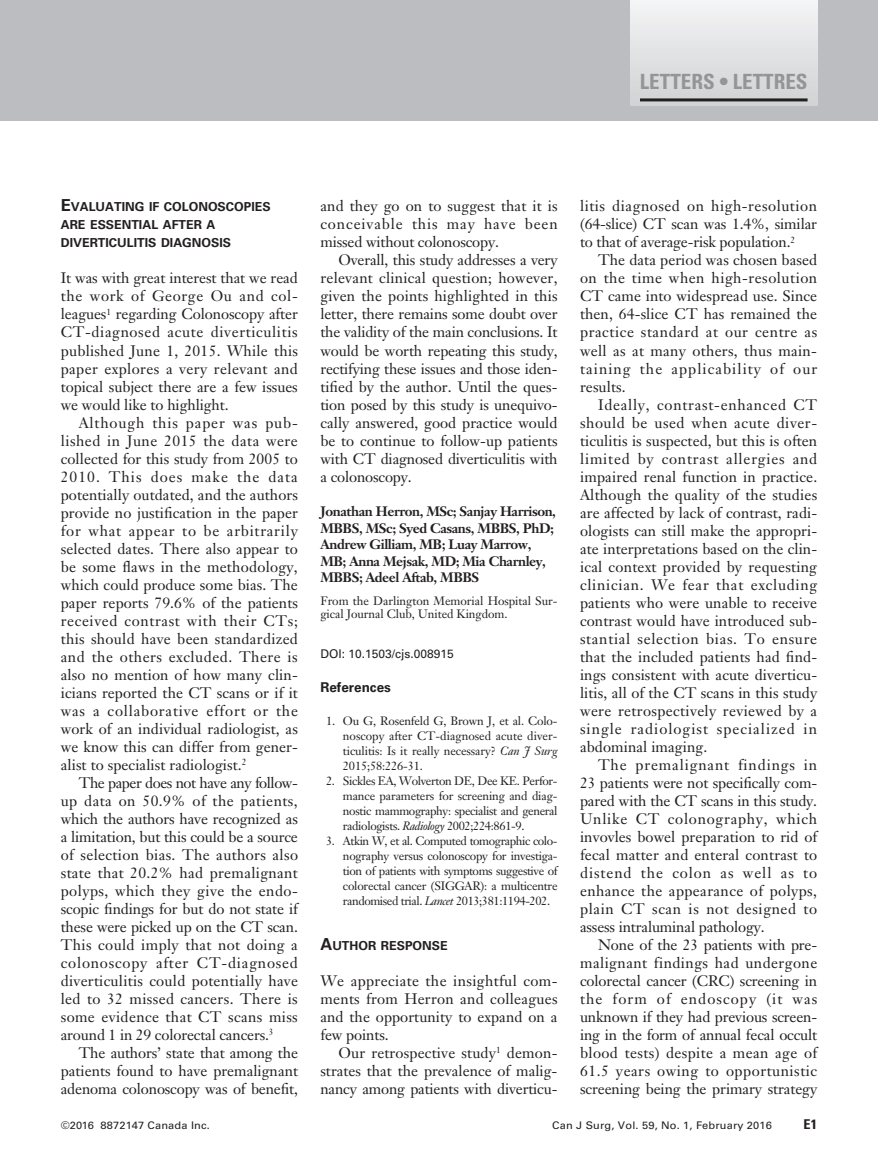
<style>
.page{position:relative;width:878px;height:1175px;background:#fff}
.page>*{position:absolute;margin:0;border:0;box-sizing:border-box;transform-origin:0 0}
.t1{font:700 condensed 21px "Univers LT Std";color:#939598}
.t2{font:15px/18px "Janson Text LT Std";letter-spacing:-.005em;color:#231f20;text-align:justify}
.t3{font:700 13.5px/16.5px "Janson Text LT Std";letter-spacing:-.03em;color:#231f20}
.t4{font:700 13.5px "Univers LT Std";color:#231f20}
.t5{font:700 condensed 13.5px "Univers LT Std";color:#231f20;scale:1.05 1}
.t6{font:700 12.3px/18px "Univers LT Std";color:#231f20}
.t7{font:12px/15px "Janson Text LT Std";letter-spacing:-.01em;color:#231f20;text-align:justify}
.t8{font:12px "Univers LT Std";color:#231f20}
.t9{font:10.5px "Univers LT Std";letter-spacing:.015em;color:#231f20;scale:1.05 1}
.s1{font-size:16.5px}
.s2{font-style:italic}
</style>
<div class="page">
<div style="left:0;top:0;width:878px;height:120px;background:#bcbdc0"></div>
<div style="left:630px;top:0;width:187px;height:106px;background:linear-gradient(to bottom,#f4f4f5,#d1d2d5)"></div>
<hr style="left:640px;top:98px;width:167px;height:3px;background:#231f20">
<h1 class="t1" style="left:640px;top:69px;width:169px">LETTERS • LETTRES</h1>
<p class="t6" style="left:61px;top:198px;width:211px"><span class="s1">E</span>VALUATING IF COLONOSCOPIES<br>ARE ESSENTIAL AFTER A<br>DIVERTICULITIS DIAGNOSIS</p>
<p class="t2" style="left:61px;top:269px;width:239px">It was with great interest that we read the work of George Ou and col&shy;leagues<sup>1</sup> regarding Colonoscopy after CT-diagnosed acute diverticulitis published June 1, 2015. While this paper explores a very relevant and topical subject there are a few issues we would like to highlight.</p>
<p class="t2" style="left:61px;top:413px;width:239px;text-indent:18px">Although this paper was pub&shy;lished in June 2015 the data were collected for this study from 2005 to 2010. This does make the data potentially outdated, and the authors provide no justification in the paper for what appear to be arbitrarily selected dates. There also appear to be some flaws in the methodology, which could produce some bias. The paper reports 79.6% of the patients received contrast with their CTs; this should have been standardized and the others excluded. There is also no mention of how many clin&shy;icians reported the CT scans or if it was a collaborative effort or the work of an individual radiologist, as we know this can differ from gener&shy;alist to specialist radiologist.<sup>2</sup></p>
<p class="t2" style="left:61px;top:773px;width:239px;text-indent:18px">The paper does not have any follow&shy;up data on 50.9% of the patients, which the authors have recognized as a limitation, but this could be a source of selection bias. The authors also state that 20.2% had premalignant polyps, which they give the endo&shy;scopic findings for but do not state if these were picked up on the CT scan.<br>This could imply that not doing a colonoscopy after CT-diagnosed diverticulitis could potentially have led to 32 missed cancers. There is some evidence that CT scans miss around 1 in 29 colorectal cancers.<sup>3</sup></p>
<p class="t2" style="left:61px;top:1043px;width:239px;text-indent:18px">The authors’ state that among the patients found to have premalignant adenoma colonoscopy was of benefit,</p>
<p class="t2" style="left:320px;top:197px;width:239px">and they go on to suggest that it is conceivable this may have been missed without colonoscopy.</p>
<p class="t2" style="left:320px;top:251px;width:239px;text-indent:18px">Overall, this study addresses a very relevant clinical question; however, given the points highlighted in this letter, there remains some doubt over the validity of the main conclusions. It would be worth repeating this study, rectifying these issues and those iden&shy;tified by the author. Until the ques&shy;tion posed by this study is unequivo&shy;cally answered, good practice would be to continue to follow-up patients with CT diagnosed diverticulitis with a colonoscopy.</p>
<p class="t3" style="left:320px;top:503px;width:237px">Jonathan Herron, MSc; Sanjay Harrison, MBBS, MSc; Syed Casans, MBBS, PhD; Andrew Gilliam, MB; Luay Marrow, MB; Anna Mejsak, MD; Mia Charnley, MBBS; Adeel Aftab, MBBS</p>
<p class="t7" style="left:320px;top:593px;width:239px;line-height:13.5px">From the Darlington Memorial Hospital Sur&shy;gical Journal Club, United Kingdom.</p>
<p class="t8" style="left:320px;top:646px;width:135px">DOI: 10.1503/cjs.008915</p>
<p class="t4" style="left:320px;top:679px;width:72px">References</p>
<p class="t7" style="left:343px;top:713px;width:216px;text-indent:-17px">1. Ou G, Rosenfeld G, Brown J, et al. Colo&shy;noscopy after CT-diagnosed acute diver&shy;ticulitis: Is it really necessary? <span class="s2">Can J Surg </span>2015;58:226-31.</p>
<p class="t7" style="left:343px;top:773px;width:216px;text-indent:-17px">2. Sickles EA, Wolverton DE, Dee KE. Perfor&shy;mance parameters for screening and diag&shy;nostic mammography: specialist and general radiologists. <span class="s2">Radiology</span> 2002;224:861-9.</p>
<p class="t7" style="left:343px;top:833px;width:216px;text-indent:-17px">3. Atkin W, et al. Computed tomographic colo&shy;nography versus colonoscopy for investiga&shy;tion of patients with symptoms suggestive of colorectal cancer (SIGGAR): a multicentre randomised trial. <span class="s2">Lancet</span> 2013;381:1194-202.</p>
<p class="t6" style="left:320px;top:936px;width:127px"><span class="s1">A</span>UTHOR RESPONSE</p>
<p class="t2" style="left:320px;top:971px;width:239px">We appreciate the insightful com&shy;ments from Herron and colleagues and the opportunity to expand on a few points.</p>
<p class="t2" style="left:320px;top:1043px;width:238px;text-indent:18px">Our retrospective study<sup>1</sup> demon&shy;strates that the prevalence of malig&shy;nancy among patients with diverticu-</p>
<p class="t2" style="left:580px;top:197px;width:238px">litis diagnosed on high-resolution (64-slice) CT scan was 1.4%, similar to that of average-risk population.<sup>2</sup></p>
<p class="t2" style="left:580px;top:251px;width:239px;text-indent:18px">The data period was chosen based on the time when high-resolution CT came into widespread use. Since then, 64-slice CT has remained the practice standard at our centre as well as at many others, thus main&shy;taining the applicability of our results.</p>
<p class="t2" style="left:580px;top:395px;width:239px;text-indent:18px">Ideally, contrast-enhanced CT should be used when acute diver&shy;ticulitis is suspected, but this is often limited by contrast allergies and impaired renal function in practice.<br>Although the quality of the studies are affected by lack of contrast, radi&shy;ologists can still make the appropri&shy;ate interpretations based on the clin&shy;ical context provided by requesting clinician. We fear that excluding patients who were unable to receive contrast would have introduced sub&shy;stantial selection bias. To ensure that the included patients had find&shy;ings consistent with acute diverticu&shy;litis, all of the CT scans in this study were retrospectively reviewed by a single radiologist specialized in abdominal imaging.</p>
<p class="t2" style="left:580px;top:755px;width:239px;text-indent:18px">The premalignant findings in 23 patients were not specifically com&shy;pared with the CT scans in this study.<br>Unlike CT colonography, which invovles bowel preparation to rid of fecal matter and enteral contrast to distend the colon as well as to enhance the appearance of polyps, plain CT scan is not designed to assess intraluminal pathology.</p>
<p class="t2" style="left:580px;top:935px;width:239px;text-indent:18px">None of the 23 patients with pre&shy;malignant findings had undergone colorectal cancer (CRC) screening in the form of endoscopy (it was unknown if they had previous screen&shy;ing in the form of annual fecal occult blood tests) despite a mean age of 61.5 years owing to opportunistic screening being the primary strategy</p>
<p class="t9" style="left:61px;top:1119px;width:143px">©2016 8872147 Canada Inc.</p>
<p class="t9" style="left:552px;top:1119px;width:211px">Can J Surg, Vol. 59, No. 1, February 2016</p>
<p class="t5" style="left:803px;top:1116px;width:14px">E1</p>
</div>
